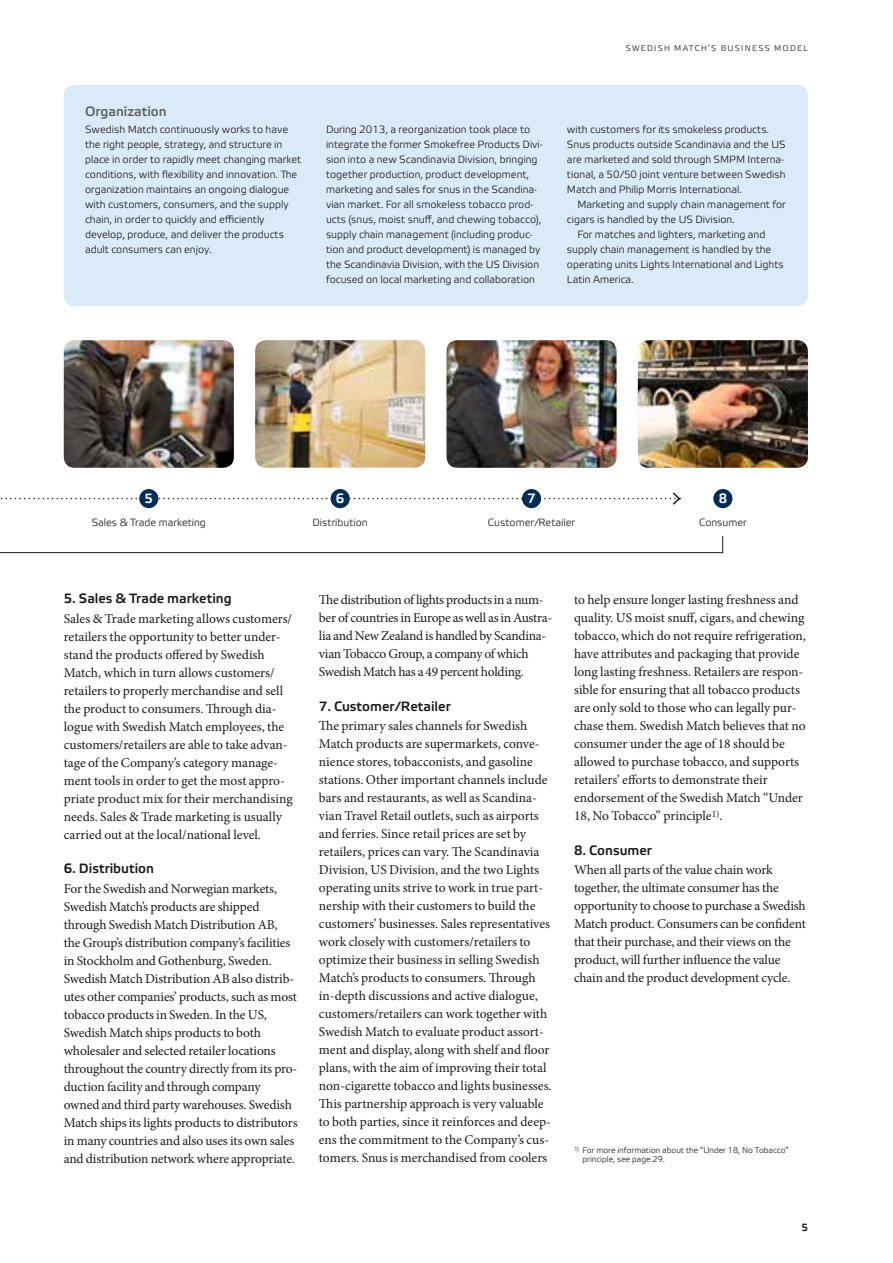
<style>
.page{position:relative;width:893px;height:1263px;background:#fff}
.page>*{position:absolute;margin:0;border:0;box-sizing:border-box;transform-origin:0 0}
.Bröd{font:13.5px/18px "Minion Pro";letter-spacing:-.005em;color:#1c1b1a}
.Bröd-2{font:13.5px/18px "Minion Pro";letter-spacing:-.025em;color:#1c1b1a}
.Rubrik_2__mellis{font:700 13.5px "Etelka Light Pro";color:#1c1b1a}
.FaktaA_rubrik_2{font:700 13.5px "Etelka Light Pro";color:#646363}
.t1{font:700 13.5px "Etelka Light Pro";color:#fff}
.Fakta_bröd{font:10.5px/15px "Etelka Light Pro";color:#1c1b1a}
.Fakta_bröd_indrag{font:10.5px/15px "Etelka Light Pro";color:#1c1b1a}
.t2{font:700 10.5px "Etelka Light Pro";color:#1c1b1a}
.t3{font:8.25px/9px "Etelka Light Pro";color:#1c1b1a}
</style>
<div class="page">
<div style="left:64px;top:85px;width:744px;height:221px;background:#daeaf9;border-radius:11px"></div>
<svg style="left:0;top:491px;width:681px;height:15px"></svg>
<img style="left:638px;top:340px;width:170px;height:128px">
<img style="left:64px;top:340px;width:170px;height:128px">
<img style="left:255px;top:340px;width:170px;height:128px">
<img style="left:446px;top:340px;width:171px;height:128px">
<div style="left:139px;top:489px;width:19px;height:19px;background:#002c59;border-radius:50%"></div>
<div style="left:331px;top:489px;width:19px;height:19px;background:#002c59;border-radius:50%"></div>
<div style="left:522px;top:489px;width:19px;height:19px;background:#002c59;border-radius:50%"></div>
<div style="left:713px;top:489px;width:19px;height:19px;background:#002c59;border-radius:50%"></div>
<svg style="left:0;top:536px;width:723px;height:17px"></svg>
<p class="t3" style="left:626px;top:44px;width:22px">Swedish</p>
<p class="t3" style="left:674px;top:44px;width:16px">Match</p>
<p class="t3" style="left:708px;top:44px;width:20px">’s business</p>
<p class="t3" style="left:774px;top:44px;width:8px">model</p>
<h3 class="FaktaA_rubrik_2" style="left:85px;top:104px;width:83px">Organization</h3>
<p class="Fakta_bröd" style="left:85px;top:122px;width:218px">Swedish Match continuously works to have the right people, strategy, and structure in place in order to rapidly meet changing market conditions, with flexibility and innovation. The organization maintains an ongoing dialogue with customers, consumers, and the supply chain, in order to quickly and efficiently develop, produce, and deliver the products adult consumers can enjoy.</p>
<p class="Fakta_bröd" style="left:326px;top:122px;width:218px">During 2013, a reorganization took place to integrate the former Smokefree Products Divi&shy;sion into a new Scandinavia Division, bringing together production, product development, marketing and sales for snus in the Scandina&shy;vian market. For all smokeless tobacco prod&shy;ucts (snus, moist snuff, and chewing tobacco), supply chain management (including produc&shy;tion and product development) is managed by the Scandinavia Division, with the US Division focused on local marketing and collaboration</p>
<p class="Fakta_bröd" style="left:567px;top:122px;width:220px">with customers for its smokeless products.<br>Snus products outside Scandinavia and the US are marketed and sold through SMPM Interna&shy;tional, a 50/50 joint venture between Swedish Match and Philip Morris International.</p>
<p class="Fakta_bröd_indrag" style="left:567px;top:197px;width:220px;text-indent:10px">Marketing and supply chain management for cigars is handled by the US Division.</p>
<p class="Fakta_bröd_indrag" style="left:567px;top:227px;width:218px;text-indent:10px">For matches and lighters, marketing and supply chain management is handled by the operating units Lights International and Lights Latin America.</p>
<p class="t1" style="left:145px;top:491px;width:10px">5</p>
<p class="t1" style="left:336px;top:491px;width:10px">6</p>
<p class="t1" style="left:527px;top:491px;width:10px">7</p>
<p class="t1" style="left:719px;top:491px;width:10px">8</p>
<p class="Fakta_bröd" style="left:92px;top:516px;width:116px">Sales &amp; Trade marketing</p>
<p class="Fakta_bröd" style="left:313px;top:516px;width:57px">Distribution</p>
<p class="Fakta_bröd" style="left:488px;top:516px;width:89px">Customer/Retailer</p>
<p class="Fakta_bröd" style="left:699px;top:516px;width:49px">Consumer</p>
<h3 class="Rubrik_2__mellis" style="left:64px;top:591px;width:169px">5. Sales &amp; Trade marketing</h3>
<p class="Bröd" style="left:64px;top:609px;width:230px">Sales &amp; Trade marketing allows customers/ retailers the opportunity to better under&shy;stand the products offered by Swedish Match, which in turn allows customers/ retailers to properly merchandise and sell the product to consumers. Through dia&shy;logue with Swedish Match employees, the customers/retailers are able to take advan&shy;tage of the Company’s category manage&shy;ment tools in order to get the most appro&shy;priate product mix for their merchandising needs. Sales &amp; Trade marketing is usually carried out at the local/national level.</p>
<h3 class="Rubrik_2__mellis" style="left:64px;top:861px;width:92px">6. Distribution</h3>
<p class="Bröd" style="left:64px;top:879px;width:235px">For the Swedish and Norwegian markets, Swedish Match’s products are shipped through Swedish Match Distribution AB, the Group’s distribution company’s facilities in Stockholm and Gothenburg, Sweden.<br>Swedish Match Distribution AB also distrib&shy;utes other companies’ products, such as most tobacco products in Sweden. In the US, Swedish Match ships products to both wholesaler and selected retailer locations throughout the country directly from its pro&shy;duction facility and through company owned and third party warehouses. Swedish Match ships its lights products to distributors in many countries and also uses its own sales and distribution network where appropriate.</p>
<p class="Bröd-2" style="left:319px;top:591px;width:235px">The distribution of lights products in a num&shy;ber of countries in Europe as well as in Austra&shy;lia and New Zealand is handled by Scandina&shy;vian Tobacco Group, a company of which Swedish Match has a 49 percent holding.</p>
<h3 class="Rubrik_2__mellis" style="left:319px;top:698px;width:133px">7. Customer/Retailer</h3>
<p class="Bröd" style="left:319px;top:717px;width:234px">The primary sales channels for Swedish Match products are supermarkets, conve&shy;nience stores, tobacconists, and gasoline stations. Other important channels include bars and restaurants, as well as Scandina&shy;vian Travel Retail outlets, such as airports and ferries. Since retail prices are set by retailers, prices can vary. The Scandinavia Division, US Division, and the two Lights operating units strive to work in true part&shy;nership with their customers to build the customers’ businesses. Sales representatives work closely with customers/retailers to optimize their business in selling Swedish Match’s products to consumers. Through in-depth discussions and active dialogue, customers/retailers can work together with Swedish Match to evaluate product assort&shy;ment and display, along with shelf and floor plans, with the aim of improving their total non-cigarette tobacco and lights businesses.<br>This partnership approach is very valuable to both parties, since it reinforces and deep&shy;ens the commitment to the Company’s cus&shy;tomers. Snus is merchandised from coolers</p>
<p class="Bröd" style="left:574px;top:591px;width:233px">to help ensure longer lasting freshness and quality. US moist snuff, cigars, and chewing tobacco, which do not require refrigeration, have attributes and packaging that provide long lasting freshness. Retailers are respon&shy;sible for ensuring that all tobacco products are only sold to those who can legally pur&shy;chase them. Swedish Match believes that no consumer under the age of 18 should be allowed to purchase tobacco, and supports retailers’ efforts to demonstrate their endorsement of the Swedish Match “Under 18, No Tobacco” principle<sup>1)</sup>.</p>
<h3 class="Rubrik_2__mellis" style="left:574px;top:843px;width:79px">8. Consumer</h3>
<p class="Bröd" style="left:574px;top:861px;width:233px">When all parts of the value chain work together, the ultimate consumer has the opportunity to choose to purchase a Swedish Match product. Consumers can be confident that their purchase, and their views on the product, will further influence the value chain and the product development cycle.</p>
<p class="t3" style="left:583px;top:1146px;width:208px;text-indent:-9px"><sup>1)</sup> For more information about the “Under 18, No Tobacco” principle, see page 29.</p>
<p class="t2" style="left:801px;top:1222px;width:8px">5</p>
</div>
